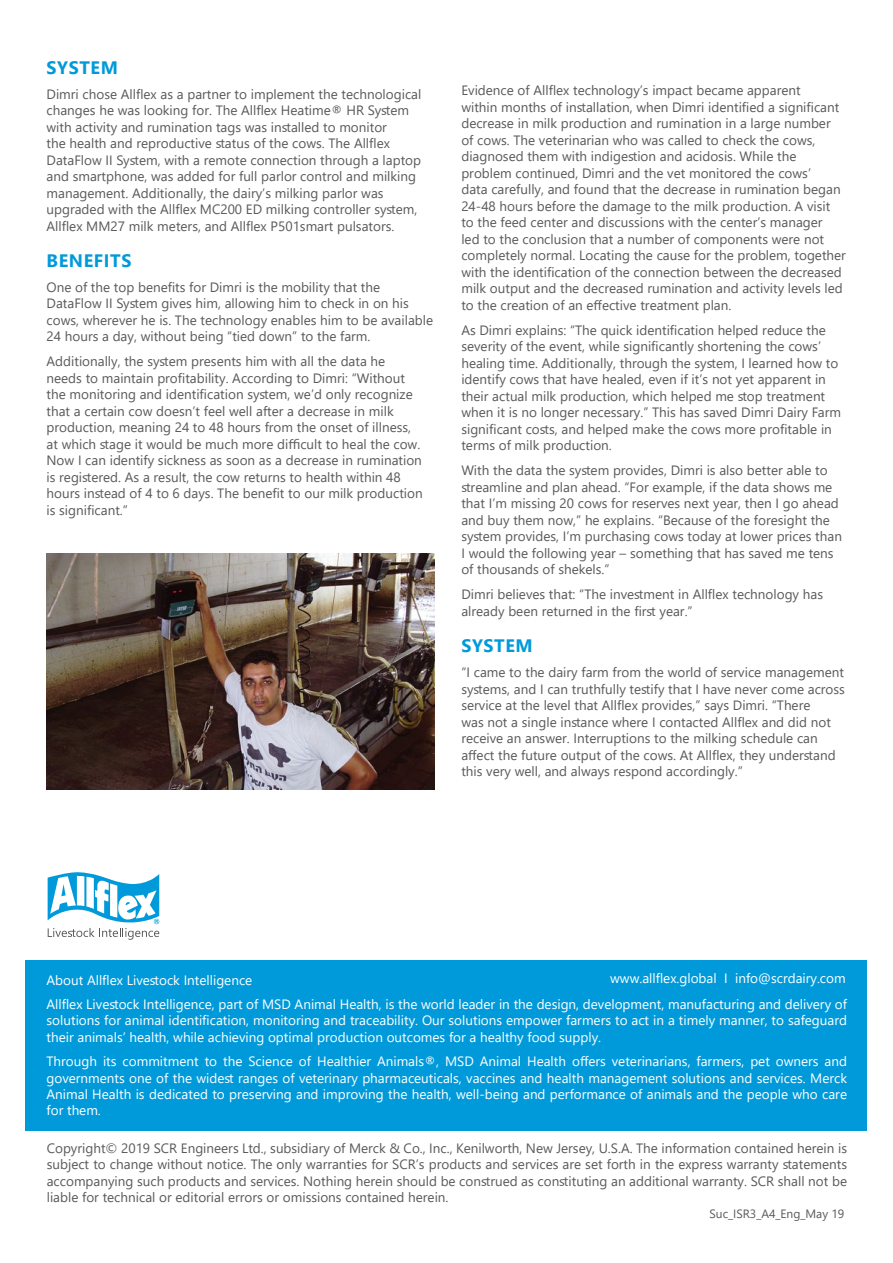
<style>
.page{position:relative;width:893px;height:1263px;background:#fff}
.page>*{position:absolute;margin:0;border:0;box-sizing:border-box;transform-origin:0 0}
.t1{font:700 18px "Segoe UI";letter-spacing:.035em;color:#009ada}
.t2{font:13.5px/16.5px "Segoe UI";color:#58595b}
.t3{font:13.5px/16.2px "Segoe UI";color:#fff}
.t4{font:12px "Segoe UI";color:#58595b}
</style>
<div class="page">
<div style="left:26px;top:960px;width:841px;height:171px;background:#009ada"></div>
<img style="left:47px;top:554px;width:388px;height:236px">
<svg style="left:48px;top:872px;width:111px;height:68px"></svg>
<h1 class="t1" style="left:47px;top:50px;width:73px">SYSTEM</h1>
<p class="t2" style="left:47px;top:84px;width:376px">Dimri chose Allflex as a partner to implement the technological changes he was looking for. The Allflex Heatime® HR System with activity and rumination tags was installed to monitor<br>the health and reproductive status of the cows. The Allflex DataFlow II System, with a remote connection through a laptop and smartphone, was added for full parlor control and milking management. Additionally, the dairy s’ milking parlor was upgraded with the Allflex MC200 ED milking controller system, Allflex MM27 milk meters, and Allflex P501smart pulsators.</p>
<h1 class="t1" style="left:47px;top:243px;width:87px">BENEFITS</h1>
<p class="t2" style="left:47px;top:277px;width:388px">One of the top benefits for Dimri is the mobility that the DataFlow II System gives him, allowing him to check in on his cows, wherever he is. The technology enables him to be available 24 hours a day, without being “tied down” to the farm.</p>
<p class="t2" style="left:47px;top:352px;width:378px">Additionally, the system presents him with all the data he needs to maintain profitability. According to Dimri “: Without the monitoring and identification system, we d’ only recognize that a certain cow doesn t’ feel well after a decrease in milk production, meaning 24 to 48 hours from the onset of illness, at which stage it would be much more difficult to heal the cow.<br>Now I can identify sickness as soon as a decrease in rumination is registered. As a result, the cow returns to health within 48 hours instead of 4 to 6 days. The benefit to our milk production is significant “.</p>
<p class="t2" style="left:461px;top:81px;width:386px">Evidence of Allflex technology s’ impact became apparent<br>within months of installation, when Dimri identified a significant decrease in milk production and rumination in a large number of cows. The veterinarian who was called to check the cows, diagnosed them with indigestion and acidosis. While the problem continued, Dimri and the vet monitored the cows‘<br>data carefully, and found that the decrease in rumination began 24-48 hours before the damage to the milk production A. visit to the feed center and discussions with the center s’ manager<br>led to the conclusion that a number of components were not completely normal. Locating the cause for the problem, together with the identification of the connection between the decreased milk output and the decreased rumination and activity levels led to the creation of an effective treatment plan.</p>
<p class="t2" style="left:461px;top:321px;width:381px">As Dimri explains “: The quick identification helped reduce the severity of the event, while significantly shortening the cows‘ healing time. Additionally, through the system I, learned how to identify cows that have healed, even s’i ti f not yet apparent in their actual milk production, which helped me stop treatment when isit no longer necessary ” . This has saved Dimri Dairy Farm significant costs, and helped make the cows more profitable in terms of milk production.</p>
<p class="t2" style="left:461px;top:461px;width:382px">With the data the system provides, Dimri is also better able to streamline and plan ahead “. For example if, the data shows me that m’ I missing 20 cows for reserves next year, then I go ahead and buy them now ” , he explains “. Because of the foresight the system provides m’ I, purchasing cows today at lower prices than I would the following year – something that has saved me tens of thousands of shekels “.</p>
<p class="t2" style="left:461px;top:585px;width:363px">Dimri believes that “: The investment in Allflex technology has already been returned in the first year “.</p>
<h1 class="t1" style="left:461px;top:629px;width:73px">SYSTEM</h1>
<p class="t2" style="left:461px;top:663px;width:385px">I“ came to the dairy farm from the world of service management systems, and I can truthfully testify that I have never come across service at the level that Allflex provides ” , says Dimri “. There<br>was not a single instance where I contacted Allflex and did not receive an answer. Interruptions to the milking schedule can affect the future output of the cows. At Allflex, they understand this very well, and always respond accordingly “.</p>
<p class="t3" style="left:610px;top:968px;width:108px">www.allflex.global</p>
<p class="t3" style="left:735px;top:968px;width:112px">info@scrdairy.com</p>
<p class="t3" style="left:724px;top:968px;width:5px">I</p>
<p class="t3" style="left:47px;top:966px;width:802px;line-height:24.8px">About Allflex Livestock Intelligence<br>Allflex Livestock Intelligence, part of MSD Animal Health is, the world leader in the design, development, manufacturing and delivery of</p>
<p class="t3" style="left:47px;top:1011px;width:802px">solutions for animal identification, monitoring and traceability. Our solutions empower farmers to act in a timely manner, to safeguard their animals’ health, while achieving optimal production outcomes for a healthy food supply.</p>
<p class="t3" style="left:47px;top:1052px;width:802px;text-align:justify">Through its commitment to the Science of Healthier Animals®, MSD Animal Health offers veterinarians, farmers, pet owners and governments one of the widest ranges of veterinary pharmaceuticals, vaccines and health management solutions and services. Merck Animal Health is dedicated to preserving and improving the health, well-being and performance of animals and the people who care for them.</p>
<p class="t2" style="left:47px;top:1138px;width:802px;text-align:justify">Copyright© 2019 SCR Engineers Ltd., subsidiary of Merck &amp; Co., Inc., Kenilworth, New Jersey U, A.S. . The information contained herein is subject to change without notice. The only warranties for SCR s’ products and services are set forth in the express warranty statements accompanying such products and services. Nothing herein should be construed as constituting an additional warranty. SCR shall not be liable for technical or editorial errors or omissions contained herein.</p>
<p class="t4" style="left:709px;top:1202px;width:136px">Suc_ISR A_3 _4 Eng_May 19</p>
</div>
